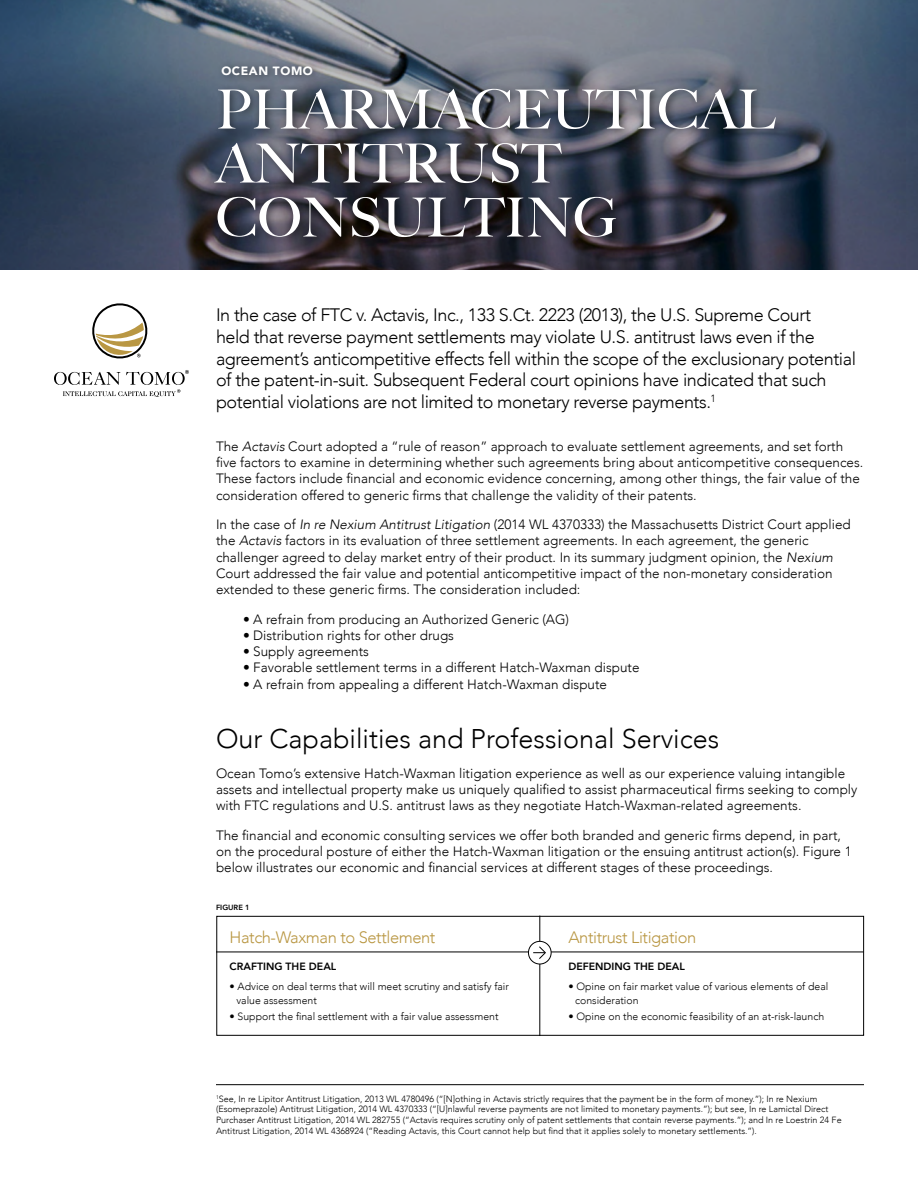
<style>
.page{position:relative;width:918px;height:1188px;background:#fff}
.page>*{position:absolute;margin:0;border:0;box-sizing:border-box;transform-origin:0 0}
.t1{font:500 54px/54px "Big Caslon";color:#fff}
.t2{font:300 27px "Avenir";color:#000}
.t3{font:300 18px/21.6px "Avenir";letter-spacing:-.025em;color:#000}
.t4{font:300 16.5px "Avenir";letter-spacing:-.025em;color:#b99743}
.t5{font:300 13.5px/16.2px "Avenir";color:#000}
.t6{font:900 12px "Avenir";letter-spacing:.05em;color:#fff}
.t7{font:300 10.5px/13.5px "Avenir";color:#000}
.t8{font:800 10.5px "Avenir";color:#000}
.t9{font:300 9px/10.8px "Avenir";color:#000}
.t10{font:800 7.5px "Avenir";color:#000}
.s1{font-style:italic}
</style>
<div class="page">
<svg style="left:0;top:0;width:918px;height:270px;background:#4b576a"></svg>
<svg style="left:54px;top:370px;width:135px;height:27px"></svg>
<svg style="left:92px;top:303px;width:56px;height:56px"></svg>
<div style="left:210px;top:60px;width:575px;height:186px;background:#000;opacity:.5"></div>
<hr style="left:216px;top:1084px;width:648px;height:1px;background:#000">
<div style="left:216px;top:916px;width:648px;height:120px;border:1px solid #000"></div>
<hr style="left:539px;top:916px;width:1px;height:120px;background:#000">
<hr style="left:216px;top:952px;width:648px;height:1px;background:#000">
<svg style="left:528px;top:941px;width:23px;height:23px"></svg>
<div style="left:528px;top:941px;width:24px;height:23px;border:1px solid #000;border-radius:50%"></div>
<svg style="left:533px;top:946px;width:13px;height:14px"></svg>
<p class="t6" style="left:221px;top:60px;width:93px">OCEAN TOMO</p>
<h1 class="t1" style="left:216px;top:80px;width:561px">PHARMACEUTICAL<br>ANTITRUST<br>CONSULTING</h1>
<p class="t3" style="left:216px;top:304px;width:642px">In the case of FTC v. Actavis, Inc., 133 S.Ct. 2223 (2013), the U.S. Supreme Court<br>held that reverse payment settlements may violate U.S. antitrust laws even if the agreement’s anticompetitive effects fell within the scope of the exclusionary potential of the patent-in-suit. Subsequent Federal court opinions have indicated that such potential violations are not limited to monetary reverse payments.<sup>1</sup></p>
<p class="t5" style="left:216px;top:438px;width:649px">The <span class="s1">Actavis</span> Court adopted a “rule of reason” approach to evaluate settlement agreements, and set forth five factors to examine in determining whether such agreements bring about anticompetitive consequences.<br>These factors include financial and economic evidence concerning, among other things, the fair value of the consideration offered to generic firms that challenge the validity of their patents.</p>
<p class="t5" style="left:216px;top:517px;width:636px">In the case of <span class="s1">In re Nexium Antitrust Litigation</span> (2014 WL 4370333) the Massachusetts District Court applied the <span class="s1">Actavis</span> factors in its evaluation of three settlement agreements. In each agreement, the generic challenger agreed to delay market entry of their product. In its summary judgment opinion, the <span class="s1">Nexium </span>Court addressed the fair value and potential anticompetitive impact of the non-monetary consideration extended to these generic firms. The consideration included:</p>
<p class="t5" style="left:243px;top:611px;width:328px">• A refrain from producing an Authorized Generic (AG)</p>
<p class="t5" style="left:243px;top:627px;width:213px">• Distribution rights for other drugs</p>
<p class="t5" style="left:243px;top:643px;width:128px">• Supply agreements</p>
<p class="t5" style="left:243px;top:660px;width:398px">• Favorable settlement terms in a different Hatch-Waxman dispute</p>
<p class="t5" style="left:243px;top:676px;width:366px">• A refrain from appealing a different Hatch-Waxman dispute</p>
<h2 class="t2" style="left:216px;top:723px;width:505px">Our Capabilities and Professional Services</h2>
<p class="t5" style="left:216px;top:765px;width:643px">Ocean Tomo’s extensive Hatch-Waxman litigation experience as well as our experience valuing intangible assets and intellectual property make us uniquely qualified to assist pharmaceutical firms seeking to comply with FTC regulations and U.S. antitrust laws as they negotiate Hatch-Waxman-related agreements.</p>
<p class="t5" style="left:216px;top:827px;width:637px">The financial and economic consulting services we offer both branded and generic firms depend, in part, on the procedural posture of either the Hatch-Waxman litigation or the ensuing antitrust action(s). Figure 1 below illustrates our economic and financial services at different stages of these proceedings.</p>
<p class="t10" style="left:216px;top:902px;width:35px">FIGURE 1</p>
<p class="t4" style="left:230px;top:928px;width:207px">Hatch-Waxman to Settlement</p>
<p class="t8" style="left:230px;top:958px;width:108px">CRAFTING THE DEAL</p>
<p class="t7" style="left:236px;top:980px;width:274px;text-indent:-7px">• Advice on deal terms that will meet scrutiny and satisfy fair value assessment</p>
<p class="t7" style="left:230px;top:1010px;width:270px">• Support the final settlement with a fair value assessment</p>
<p class="t4" style="left:568px;top:928px;width:129px">Antitrust Litigation</p>
<p class="t8" style="left:568px;top:958px;width:118px">DEFENDING THE DEAL</p>
<p class="t7" style="left:575px;top:980px;width:255px;text-indent:-7px">• Opine on fair market value of various elements of deal consideration</p>
<p class="t7" style="left:568px;top:1010px;width:257px">• Opine on the economic feasibility of an at-risk-launch</p>
<p class="t9" style="left:216px;top:1093px;width:627px"><sup>1</sup>See, In re Lipitor Antitrust Litigation, 2013 WL 4780496 (“[N]othing in Actavis strictly requires that the payment be in the form of money.”); In re Nexium (Esomeprazole) Antitrust Litigation, 2014 WL 4370333 (“[U]nlawful reverse payments are not limited to monetary payments.”); but see, In re Lamictal Direct Purchaser Antitrust Litigation, 2014 WL 282755 (“Actavis requires scrutiny only of patent settlements that contain reverse payments.”); and In re Loestrin 24 Fe Antitrust Litigation, 2014 WL 4368924 (“Reading Actavis, this Court cannot help but find that it applies solely to monetary settlements.”).</p>
</div>
